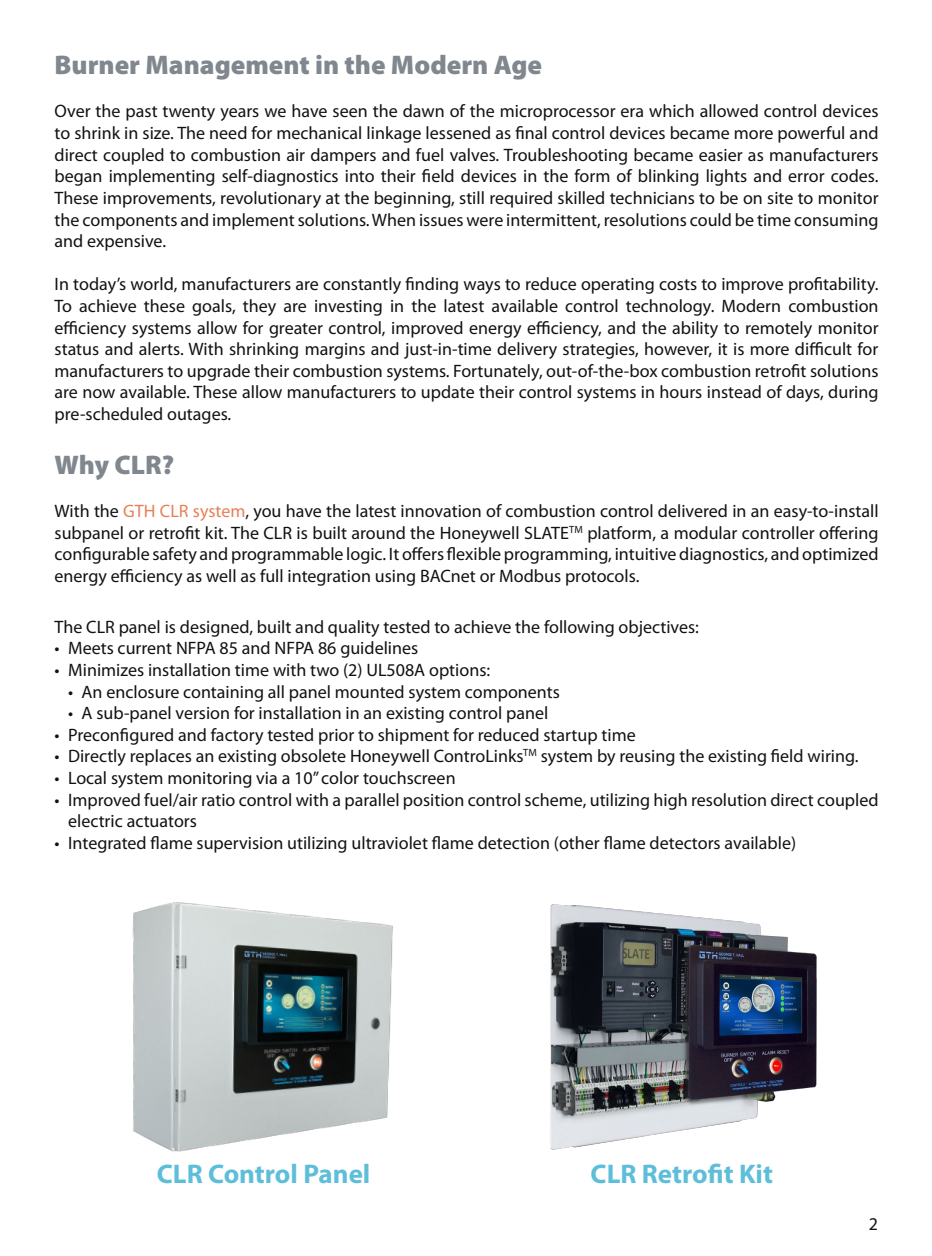
<style>
.page{position:relative;width:932px;height:1256px;background:#fff}
.page>*{position:absolute;margin:0;border:0;box-sizing:border-box;transform-origin:0 0}
.t1{font:900 27px "Myriad Pro";color:#80878e}
.t2{font:700 27px "Myriad Pro";color:#5ebeda}
.t3{font:18px/21.6px "Myriad Pro";color:#121212;text-align:justify}
.s1{color:#e78057}
</style>
<div class="page">
<img style="left:132px;top:902px;width:261px;height:250px">
<img style="left:550px;top:904px;width:267px;height:246px">
<h1 class="t1" style="left:55px;top:47px;width:489px">Burner Management in the Modern Age</h1>
<p class="t3" style="left:55px;top:100px;width:825px">Over the past twenty years we have seen the dawn of the microprocessor era which allowed control devices to shrink in size. The need for mechanical linkage lessened as final control devices became more powerful and direct coupled to combustion air dampers and fuel valves. Troubleshooting became easier as manufacturers began implementing self-diagnostics into their field devices in the form of blinking lights and error codes.<br>These improvements, revolutionary at the beginning, still required skilled technicians to be on site to monitor the components and implement solutions. When issues were intermittent, resolutions could be time consuming and expensive.</p>
<p class="t3" style="left:55px;top:273px;width:825px">In today’s world, manufacturers are constantly finding ways to reduce operating costs to improve profitability.<br>To achieve these goals, they are investing in the latest available control technology. Modern combustion efficiency systems allow for greater control, improved energy efficiency, and the ability to remotely monitor status and alerts. With shrinking margins and just-in-time delivery strategies, however, it is more difficult for manufacturers to upgrade their combustion systems. Fortunately, out-of-the-box combustion retrofit solutions are now available. These allow manufacturers to update their control systems in hours instead of days, during pre-scheduled outages.</p>
<h1 class="t1" style="left:55px;top:447px;width:121px">Why CLR?</h1>
<p class="t3" style="left:55px;top:500px;width:825px">With the <span class="s1">GTH CLR system</span>, you have the latest innovation of combustion control delivered in an easy-to-install subpanel or retrofit kit. The CLR is built around the Honeywell SLATE<sup>TM</sup> platform, a modular controller offering configurable safety and programmable logic. It offers flexible programming, intuitive diagnostics, and optimized energy efficiency as well as full integration using BACnet or Modbus protocols.</p>
<p class="t3" style="left:55px;top:615px;width:646px">The CLR panel is designed, built and quality tested to achieve the following objectives:</p>
<p class="t3" style="left:55px;top:637px;width:365px">• Meets current NFPA 85 and NFPA 86 guidelines</p>
<p class="t3" style="left:55px;top:659px;width:437px">• Minimizes installation time with two (2) UL508A options:</p>
<p class="t3" style="left:68px;top:680px;width:493px">• An enclosure containing all panel mounted system components</p>
<p class="t3" style="left:68px;top:702px;width:482px">• A sub-panel version for installation in an existing control panel</p>
<p class="t3" style="left:55px;top:723px;width:582px">• Preconfigured and factory tested prior to shipment for reduced startup time</p>
<p class="t3" style="left:55px;top:745px;width:805px">• Directly replaces an existing obsolete Honeywell ControLinks<sup>TM</sup> system by reusing the existing field wiring.</p>
<p class="t3" style="left:55px;top:767px;width:402px">• Local system monitoring via a 10” color touchscreen</p>
<p class="t3" style="left:68px;top:788px;width:812px;text-indent:-14px">• Improved fuel/air ratio control with a parallel position control scheme, utilizing high resolution direct coupled electric actuators</p>
<p class="t3" style="left:55px;top:831px;width:743px">• Integrated flame supervision utilizing ultraviolet flame detection (other flame detectors available)</p>
<h1 class="t2" style="left:157px;top:1156px;width:215px">CLR Control Panel</h1>
<h1 class="t2" style="left:590px;top:1156px;width:184px">CLR Retrofit Kit</h1>
<p class="t3" style="left:868px;top:1213px;width:11px">2</p>
</div>
